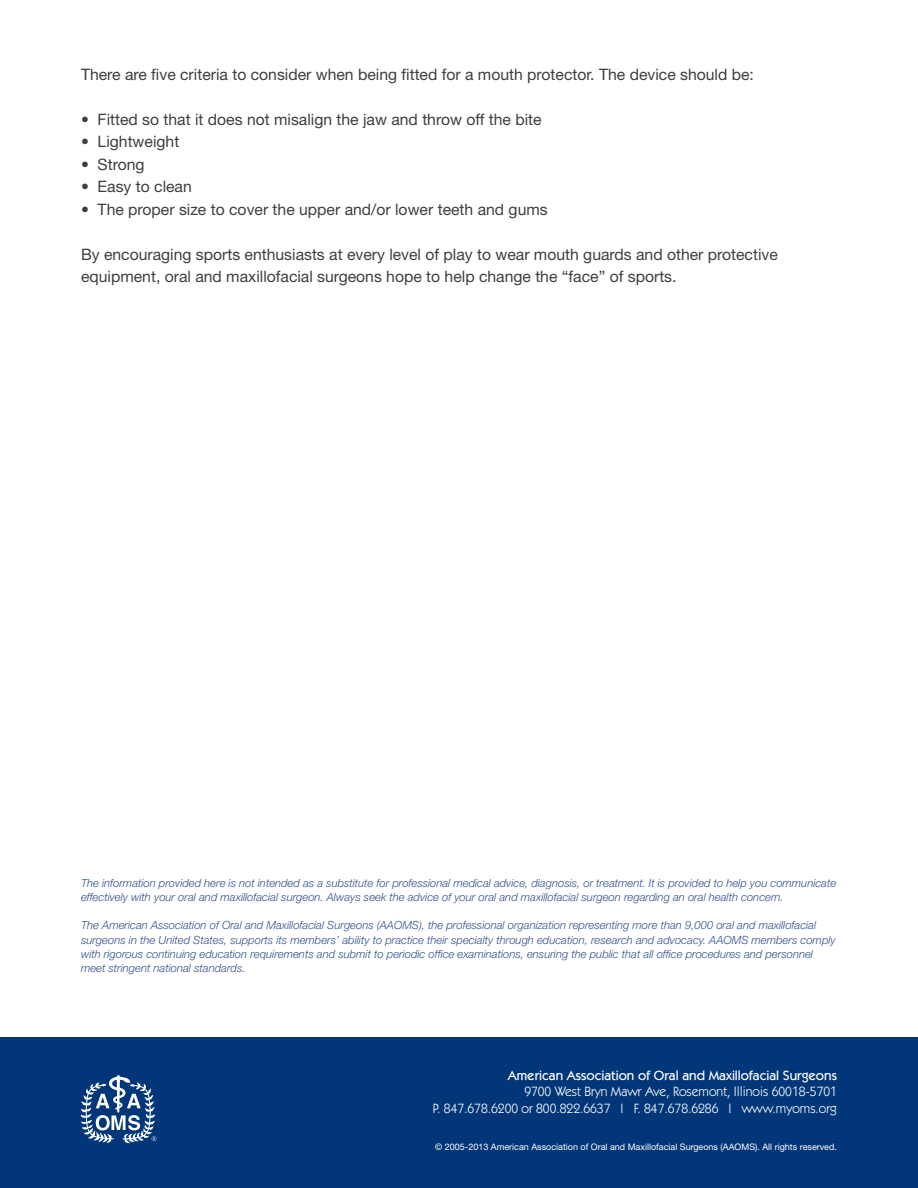
<style>
.page{position:relative;width:918px;height:1188px;background:#fff}
.page>*{position:absolute;margin:0;border:0;box-sizing:border-box;transform-origin:0 0}
.t1{font:15.75px/22.5px "Helvetica Neue";color:#3e3e3f}
.t2{font:13.5px "Itc Kabel";color:#fff}
.t3{font:500 13.5px "Itc Kabel";color:#fff}
.t4{font:italic 300 11.25px/14.2px "Helvetica Neue";color:#30518c}
.t5{font:9px "Helvetica Neue";color:#fff}
</style>
<div class="page">
<div style="left:0;top:1038px;width:918px;height:150px;background:#013778"></div>
<svg style="left:81px;top:1075px;width:76px;height:68px"></svg>
<p class="t1" style="left:81px;top:63px;width:674px">There are five criteria to consider when being fitted for a mouth protector. The device should be:</p>
<p class="t1" style="left:81px;top:108px;width:462px">• Fitted so that it does not misalign the jaw and throw off the bite</p>
<p class="t1" style="left:81px;top:130px;width:100px">• Lightweight</p>
<p class="t1" style="left:81px;top:153px;width:65px">• Strong</p>
<p class="t1" style="left:81px;top:175px;width:112px">• Easy to clean</p>
<p class="t1" style="left:81px;top:198px;width:468px">• The proper size to cover the upper and/or lower teeth and gums</p>
<p class="t1" style="left:81px;top:243px;width:698px">By encouraging sports enthusiasts at every level of play to wear mouth guards and other protective equipment, oral and maxillofacial surgeons hope to help change the “face” of sports.</p>
<p class="t4" style="left:81px;top:875px;width:757px">The information provided here is not intended as a substitute for professional medical advice, diagnosis, or treatment. It is provided to help you communicate effectively with your oral and maxillofacial surgeon. Always seek the advice of your oral and maxillofacial surgeon regarding an oral health concern.</p>
<p class="t4" style="left:81px;top:918px;width:756px">The American Association of Oral and Maxillofacial Surgeons (AAOMS), the professional organization representing more than 9,000 oral and maxillofacial surgeons in the United States, supports its members’ ability to practice their specialty through education, research and advocacy. AAOMS members comply with rigorous continuing education requirements and submit to periodic office examinations, ensuring the public that all office procedures and personnel meet stringent national standards.</p>
<p class="t3" style="left:508px;top:1067px;width:331px">American Association of Oral and Maxillofacial Surgeons</p>
<p class="t2" style="left:524px;top:1084px;width:314px">9700 West Bryn Mawr Ave, Rosemont, Illinois 60018-5701</p>
<p class="t2" style="left:433px;top:1100px;width:406px">P. 847.678.6200 or 800.822.6637 I F. 847.678.6286 I www.myoms.org</p>
<p class="t5" style="left:435px;top:1141px;width:403px">© 2005-2013 American Association of Oral and Maxillofacial Surgeons (AAOMS). All rights reserved.</p>
<p class="t2" style="left:524px;top:1078px;width:314px">9700 West Bryn Mawr Ave, Rosemont, Illinois 60018-5701</p>
<p class="t2" style="left:433px;top:1096px;width:406px">P. 847.678.6200 or 800.822.6637 I F. 847.678.6286 I www.myoms.org</p>
<p class="t5" style="left:435px;top:1140px;width:403px">© 2005-2013 American Association of Oral and Maxillofacial Surgeons (AAOMS). All rights reserved.</p>
</div>
